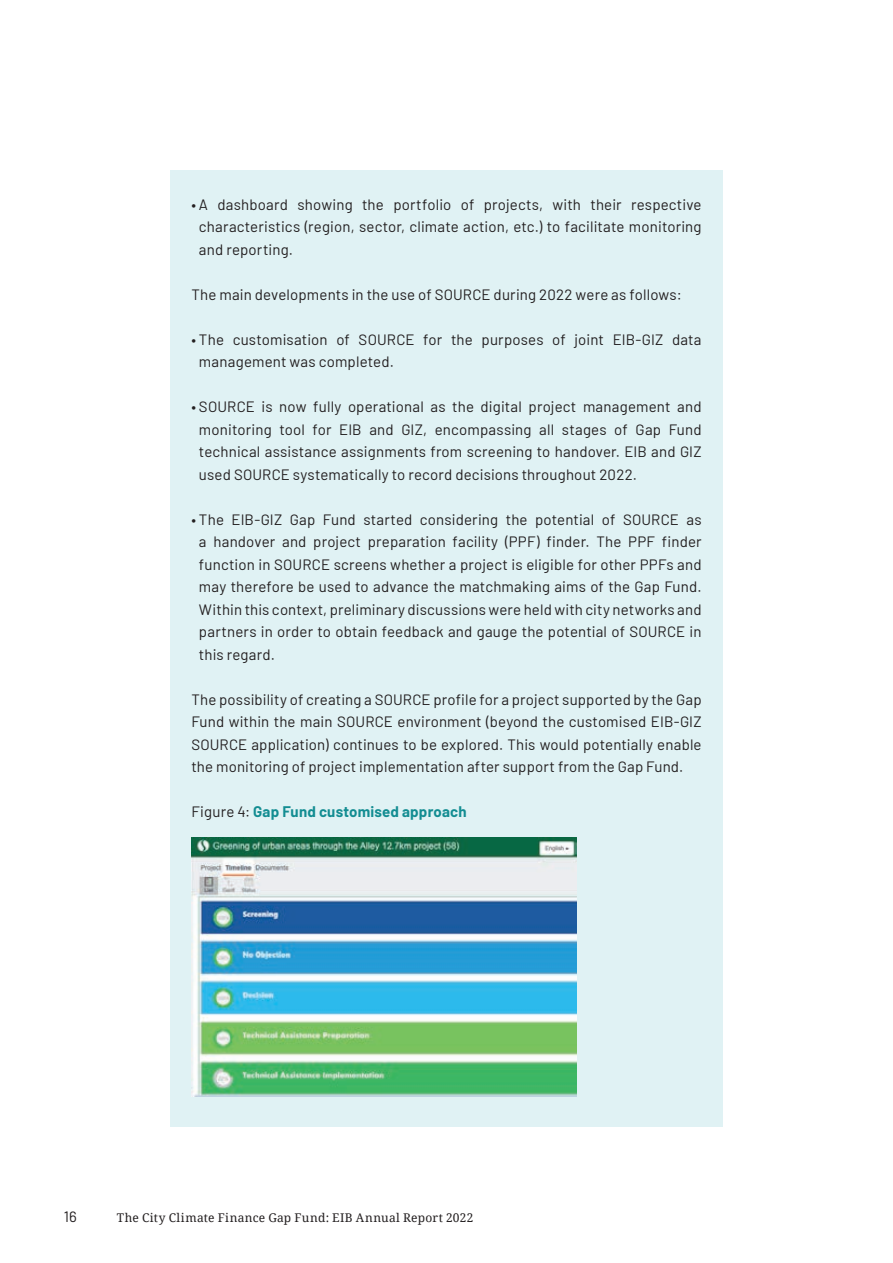
<style>
.page{position:relative;width:893px;height:1263px;background:#fff}
.page>*{position:absolute;margin:0;border:0;box-sizing:border-box;transform-origin:0 0}
.Texte_courant{font:15px/22.5px "Barlow";letter-spacing:.01em;color:#231f20;text-align:justify}
.Texte_courant-2{font:700 15px "Barlow";letter-spacing:.015em;color:#138d92}
.t1{font:12px "Droid Serif";letter-spacing:.025em;color:#231f20}
.s1{font-weight:400;color:#231f20}
</style>
<div class="page">
<div style="left:170px;top:170px;width:553px;height:957px;background:#e0f2f4"></div>
<img style="left:191px;top:837px;width:386px;height:260px">
<p class="Texte_courant" style="left:199px;top:192px;width:504px;text-indent:-8px">• A dashboard showing the portfolio of projects, with their respective characteristics (region, sector, climate action, etc.) to facilitate monitoring and reporting.</p>
<p class="Texte_courant" style="left:191px;top:282px;width:492px">The main developments in the use of SOURCE during 2022 were as follows:</p>
<p class="Texte_courant" style="left:199px;top:327px;width:504px;text-indent:-8px">• The customisation of SOURCE for the purposes of joint EIB-GIZ data management was completed.</p>
<p class="Texte_courant" style="left:199px;top:394px;width:504px;text-indent:-8px">• SOURCE is now fully operational as the digital project management and monitoring tool for EIB and GIZ, encompassing all stages of Gap Fund technical assistance assignments from screening to handover. EIB and GIZ used SOURCE systematically to record decisions throughout 2022.</p>
<p class="Texte_courant" style="left:199px;top:507px;width:504px;text-indent:-8px">• The EIB-GIZ Gap Fund started considering the potential of SOURCE as a handover and project preparation facility (PPF) finder. The PPF finder function in SOURCE screens whether a project is eligible for other PPFs and may therefore be used to advance the matchmaking aims of the Gap Fund.<br>Within this context, preliminary discussions were held with city networks and partners in order to obtain feedback and gauge the potential of SOURCE in this regard.</p>
<p class="Texte_courant" style="left:191px;top:687px;width:512px">The possibility of creating a SOURCE profile for a project supported by the Gap Fund within the main SOURCE environment (beyond the customised EIB-GIZ SOURCE application) continues to be explored. This would potentially enable the monitoring of project implementation after support from the Gap Fund.</p>
<p class="Texte_courant-2" style="left:191px;top:801px;width:277px"><span class="s1">Figure 4:</span> Gap Fund customised approach</p>
<p class="Texte_courant" style="left:64px;top:1204px;width:14px">16</p>
<p class="t1" style="left:117px;top:1210px;width:358px">The City Climate Finance Gap Fund: EIB Annual Report 2022</p>
</div>
